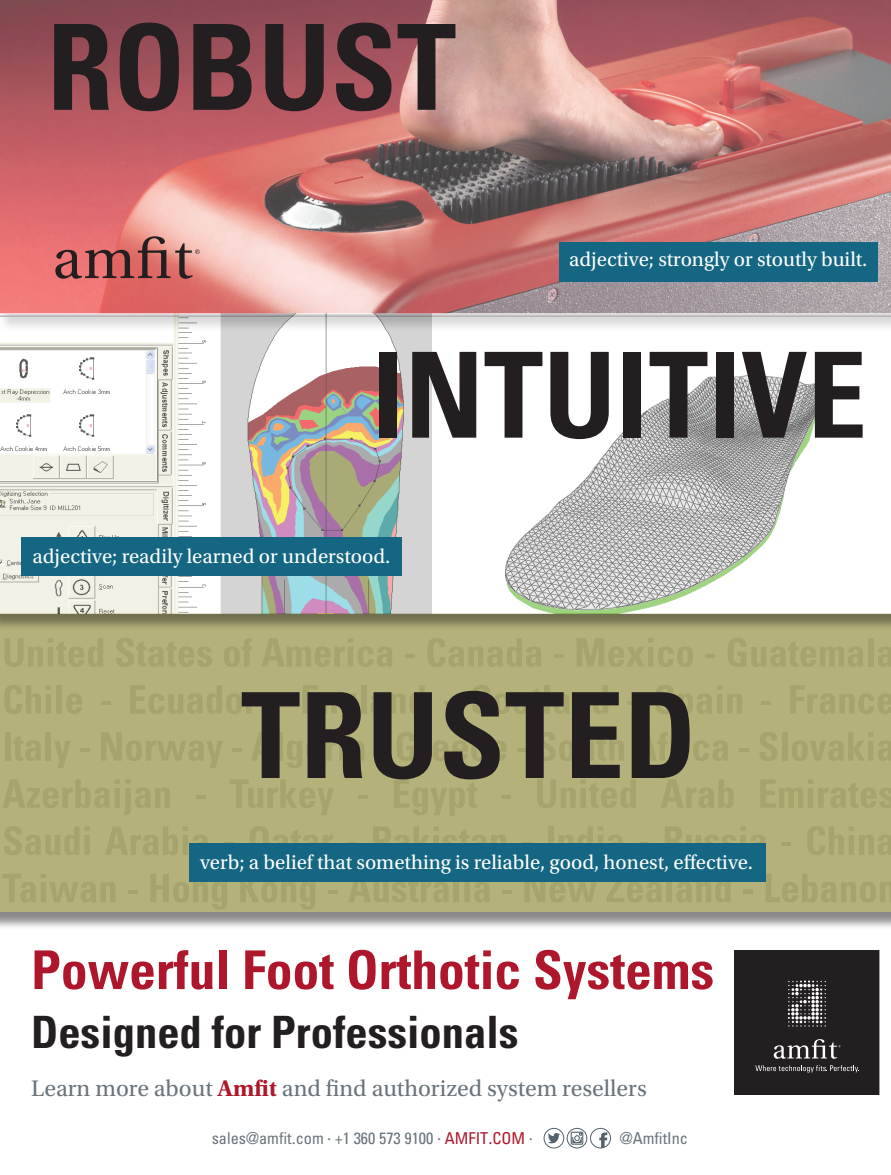
<style>
.page{position:relative;width:891px;height:1175px;background:#fff}
.page>*{position:absolute;margin:0;border:0;box-sizing:border-box;transform-origin:0 0}
.t1{font:700 condensed 118.8px "Univers LT Std";color:#231f20}
.t2{font:700 condensed 53.4px "Univers LT Std";color:#ae172b}
.t3{font:700 condensed 44.55px "Univers LT Std";color:#231f20}
.t4{font:23.7px "Utopia Std";color:#6a747b}
.t5{font:20.85px "Utopia Std";color:#fff}
.t6{font:condensed 16.35px "Univers LT Std";color:#6a747b}
.s1{font-weight:700;color:#ae172b}
.s2{font-family:"Utopia Std";font-stretch:normal}
.s3{color:#ae172b}
.s4{font-family:"Utopia Std";font-stretch:normal;color:#ae172b}
</style>
<div class="page">
<img style="left:0;top:0;width:891px;height:314px">
<div style="left:0;top:615px;width:891px;height:315px;background:#231f20;opacity:.68"></div>
<div style="left:0;top:613px;width:891px;height:298px;background:#b4b27a"></div>
<svg style="left:5px;top:638px;width:98px;height:29px"></svg>
<svg style="left:116px;top:638px;width:96px;height:29px"></svg>
<svg style="left:224px;top:638px;width:28px;height:29px"></svg>
<svg style="left:262px;top:638px;width:130px;height:29px"></svg>
<hr style="left:405px;top:654px;width:10px;height:4px;background:#a6a36d">
<svg style="left:428px;top:638px;width:113px;height:29px"></svg>
<hr style="left:554px;top:654px;width:10px;height:4px;background:#a6a36d">
<svg style="left:577px;top:638px;width:116px;height:29px"></svg>
<hr style="left:705px;top:654px;width:10px;height:4px;background:#a6a36d">
<svg style="left:728px;top:638px;width:135px;height:29px"></svg>
<div style="left:868px;top:638px;width:5px;height:28px;background:#a6a36d"></div>
<svg style="left:878px;top:647px;width:13px;height:20px"></svg>
<svg style="left:5px;top:685px;width:46px;height:29px"></svg>
<div style="left:56px;top:685px;width:6px;height:28px;background:#a6a36d"></div>
<svg style="left:67px;top:694px;width:15px;height:20px"></svg>
<svg style="left:101px;top:701px;width:9px;height:4px"></svg>
<svg style="left:130px;top:685px;width:126px;height:29px"></svg>
<svg style="left:274px;top:701px;width:9px;height:4px"></svg>
<svg style="left:303px;top:685px;width:53px;height:36px"></svg>
<div style="left:361px;top:685px;width:5px;height:28px;background:#a6a36d"></div>
<svg style="left:371px;top:685px;width:54px;height:29px"></svg>
<hr style="left:444px;top:701px;width:10px;height:4px;background:#a6a36d">
<svg style="left:472px;top:685px;width:69px;height:29px"></svg>
<div style="left:544px;top:685px;width:6px;height:28px;background:#a6a36d"></div>
<svg style="left:554px;top:685px;width:54px;height:29px"></svg>
<hr style="left:627px;top:701px;width:10px;height:4px;background:#a6a36d">
<svg style="left:656px;top:685px;width:86px;height:37px"></svg>
<hr style="left:761px;top:701px;width:10px;height:4px;background:#a6a36d">
<svg style="left:790px;top:685px;width:101px;height:29px"></svg>
<div style="left:5px;top:732px;width:5px;height:28px;background:#a6a36d"></div>
<svg style="left:13px;top:736px;width:28px;height:25px"></svg>
<div style="left:46px;top:732px;width:5px;height:28px;background:#a6a36d"></div>
<svg style="left:55px;top:741px;width:15px;height:27px"></svg>
<hr style="left:80px;top:748px;width:10px;height:4px;background:#a6a36d">
<svg style="left:101px;top:733px;width:122px;height:35px"></svg>
<hr style="left:232px;top:748px;width:10px;height:4px;background:#a6a36d">
<svg style="left:252px;top:733px;width:22px;height:27px"></svg>
<div style="left:277px;top:732px;width:5px;height:28px;background:#a6a36d"></div>
<svg style="left:287px;top:733px;width:77px;height:35px"></svg>
<svg style="left:376px;top:748px;width:9px;height:4px"></svg>
<svg style="left:397px;top:732px;width:109px;height:29px"></svg>
<hr style="left:517px;top:748px;width:10px;height:4px;background:#a6a36d">
<svg style="left:538px;top:732px;width:86px;height:29px"></svg>
<svg style="left:634px;top:732px;width:94px;height:29px"></svg>
<hr style="left:739px;top:748px;width:10px;height:4px;background:#a6a36d">
<svg style="left:760px;top:732px;width:17px;height:29px"></svg>
<div style="left:782px;top:732px;width:5px;height:28px;background:#a6a36d"></div>
<svg style="left:792px;top:733px;width:99px;height:28px"></svg>
<svg style="left:3px;top:780px;width:167px;height:35px"></svg>
<hr style="left:196px;top:795px;width:10px;height:4px;background:#a6a36d">
<svg style="left:230px;top:780px;width:103px;height:35px"></svg>
<hr style="left:358px;top:795px;width:10px;height:4px;background:#a6a36d">
<svg style="left:394px;top:780px;width:83px;height:36px"></svg>
<hr style="left:501px;top:795px;width:10px;height:4px;background:#a6a36d">
<svg style="left:537px;top:780px;width:99px;height:28px"></svg>
<svg style="left:661px;top:780px;width:73px;height:28px"></svg>
<svg style="left:760px;top:780px;width:131px;height:28px"></svg>
<svg style="left:4px;top:826px;width:86px;height:29px"></svg>
<svg style="left:106px;top:827px;width:102px;height:28px"></svg>
<svg style="left:250px;top:826px;width:83px;height:17px"></svg>
<hr style="left:347px;top:842px;width:10px;height:4px;background:#a6a36d">
<svg style="left:373px;top:827px;width:133px;height:16px"></svg>
<hr style="left:522px;top:842px;width:10px;height:4px;background:#a6a36d">
<div style="left:548px;top:826px;width:6px;height:28px;background:#a6a36d"></div>
<svg style="left:559px;top:827px;width:64px;height:16px"></svg>
<hr style="left:639px;top:842px;width:10px;height:4px;background:#a6a36d">
<svg style="left:665px;top:827px;width:100px;height:16px"></svg>
<svg style="left:782px;top:842px;width:9px;height:4px"></svg>
<svg style="left:807px;top:826px;width:84px;height:29px"></svg>
<svg style="left:3px;top:874px;width:112px;height:28px"></svg>
<svg style="left:128px;top:890px;width:9px;height:3px"></svg>
<svg style="left:151px;top:874px;width:76px;height:35px"></svg>
<svg style="left:240px;top:882px;width:75px;height:27px"></svg>
<svg style="left:328px;top:890px;width:9px;height:3px"></svg>
<svg style="left:348px;top:882px;width:101px;height:20px"></svg>
<div style="left:454px;top:873px;width:5px;height:29px;background:#a6a36d"></div>
<svg style="left:465px;top:882px;width:25px;height:20px"></svg>
<svg style="left:502px;top:890px;width:10px;height:3px"></svg>
<svg style="left:525px;top:882px;width:71px;height:20px"></svg>
<svg style="left:607px;top:882px;width:55px;height:20px"></svg>
<div style="left:667px;top:873px;width:5px;height:29px;background:#a6a36d"></div>
<svg style="left:677px;top:882px;width:53px;height:20px"></svg>
<hr style="left:743px;top:889px;width:10px;height:4px;background:#a6a36d">
<svg style="left:766px;top:874px;width:125px;height:28px"></svg>
<div style="left:0;top:316px;width:891px;height:315px;background:#231f20;opacity:.68"></div>
<img style="left:0;top:314px;width:891px;height:299px">
<svg style="left:544px;top:1128px;width:20px;height:19px"></svg>
<div style="left:544px;top:1128px;width:20px;height:20px;border:1px solid #54626c;border-radius:50%"></div>
<svg style="left:548px;top:1132px;width:12px;height:11px"></svg>
<div style="left:567px;top:1128px;width:20px;height:20px;border:1px solid #54626c;border-radius:50%"></div>
<svg style="left:570px;top:1130px;width:14px;height:15px"></svg>
<svg style="left:591px;top:1128px;width:20px;height:19px"></svg>
<div style="left:590px;top:1128px;width:21px;height:20px;border:1px solid #54626c;border-radius:50%"></div>
<svg style="left:599px;top:1132px;width:8px;height:16px"></svg>
<div style="left:21px;top:537px;width:381px;height:38px;background:#146682"></div>
<div style="left:189px;top:843px;width:577px;height:39px;background:#146682"></div>
<div style="left:559px;top:242px;width:319px;height:39px;background:#146682"></div>
<svg style="left:55px;top:236px;width:145px;height:43px;background:#b66563"></svg>
<div style="left:735px;top:950px;width:144px;height:144px;background:#231f20"></div>
<svg style="left:788px;top:980px;width:38px;height:46px"></svg>
<svg style="left:774px;top:1039px;width:67px;height:19px"></svg>
<svg style="left:755px;top:1065px;width:104px;height:7px"></svg>
<h1 class="t1" style="left:47px;top:-5px;width:411px">ROBUST</h1>
<p class="t5" style="left:569px;top:248px;width:300px">adjective; strongly or stoutly built.</p>
<h1 class="t1" style="left:372px;top:322px;width:497px">INTUITIVE</h1>
<p class="t5" style="left:32px;top:545px;width:360px">adjective; readily learned or understood.</p>
<h1 class="t1" style="left:241px;top:663px;width:457px">TRUSTED</h1>
<p class="t5" style="left:200px;top:850px;width:554px">verb; a belief that something is reliable, good, honest, effective.</p>
<h2 class="t2" style="left:31px;top:937px;width:685px">Powerful Foot Orthotic Systems</h2>
<h3 class="t3" style="left:31px;top:1005px;width:489px">Designed for Professionals</h3>
<p class="t4" style="left:31px;top:1075px;width:617px">Learn more about <span class="s1">Amfit</span> and find authorized system resellers</p>
<p class="t6" style="left:212px;top:1127px;width:323px">sales@amfit<span class="s2">.</span>com <sup>.</sup> +1 360 573 9100 <sup>.</sup> <span class="s3">AMFIT</span><span class="s4">.</span><span class="s3">COM</span> <sup>.</sup></p>
<p class="t6" style="left:620px;top:1127px;width:70px">@AmfitInc</p>
</div>
